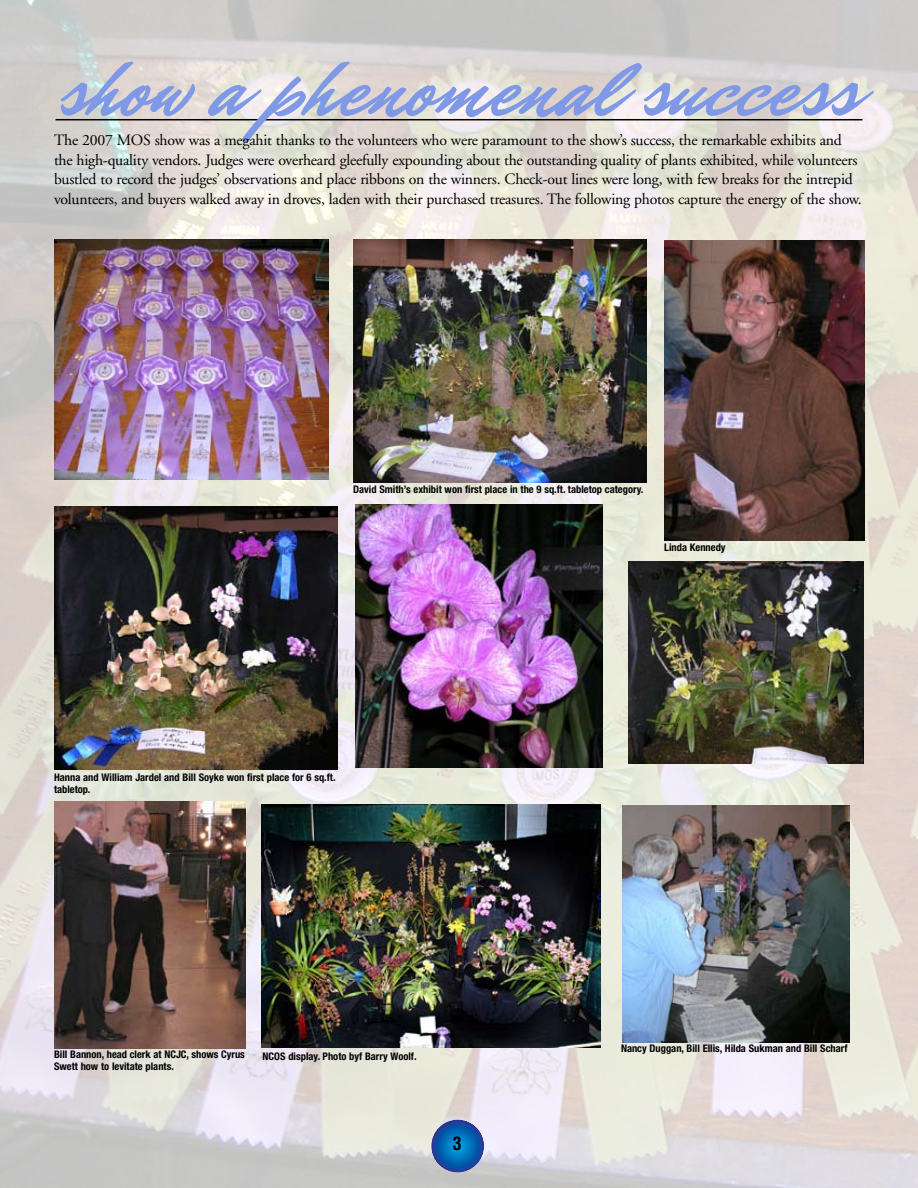
<style>
.page{position:relative;width:918px;height:1188px;background:#fff}
.page>*{position:absolute;margin:0;border:0;box-sizing:border-box;transform-origin:0 0}
.t1{font:84px "Mr Dafoe";color:#8099e6}
.t2{font:15.75px/19.5px "Adobe Garamond";letter-spacing:-.015em;color:#000}
.t3{font:700 condensed 10.5px/12px "Helvetica Neue";color:#000}
</style>
<div class="page">
<img style="left:0;top:0;width:918px;height:1188px">
<hr style="left:56px;top:119px;width:806px;height:1px;background:#000">
<img style="left:353px;top:240px;width:293px;height:243px">
<img style="left:54px;top:506px;width:284px;height:264px">
<img style="left:54px;top:801px;width:191px;height:247px">
<img style="left:665px;top:240px;width:199px;height:301px">
<img style="left:628px;top:561px;width:236px;height:203px">
<img style="left:622px;top:806px;width:228px;height:236px">
<img style="left:356px;top:504px;width:246px;height:263px">
<img style="left:54px;top:240px;width:274px;height:239px">
<svg style="left:431px;top:1120px;width:53px;height:52px;background:#0c5cac"></svg>
<img style="left:261px;top:804px;width:340px;height:244px">
<svg style="left:453px;top:1136px;width:8px;height:14px"></svg>
<h1 class="t1" style="left:59px;top:32px;width:802px">show a phenomenal success</h1>
<p class="t2" style="left:54px;top:131px;width:809px">The 2007 MOS show was a megahit thanks to the volunteers who were paramount to the show’s success, the remarkable exhibits and the high-quality vendors. Judges were overheard gleefully expounding about the outstanding quality of plants exhibited, while volunteers bustled to record the judges’ observations and place ribbons on the winners. Check-out lines were long, with few breaks for the intrepid volunteers, and buyers walked away in droves, laden with their purchased treasures. The following photos capture the energy of the show.</p>
<p class="t3" style="left:353px;top:483px;width:292px">David Smith’s exhibit won first place in the 9 sq.ft. tabletop category.</p>
<p class="t3" style="left:664px;top:541px;width:63px">Linda Kennedy</p>
<p class="t3" style="left:54px;top:771px;width:283px">Hanna and William Jardel and Bill Soyke won first place for 6 sq.ft. tabletop.</p>
<p class="t3" style="left:54px;top:1048px;width:192px">Bill Bannon, head clerk at NCJC, shows Cyrus</p>
<p class="t3" style="left:263px;top:1050px;width:155px">NCOS display. Photo byf Barry Woolf.</p>
<p class="t3" style="left:54px;top:1060px;width:121px">Swett how to levitate plants.</p>
<p class="t3" style="left:621px;top:1042px;width:228px">Nancy Duggan, Bill Ellis, Hilda Sukman and Bill Scharf</p>
</div>
